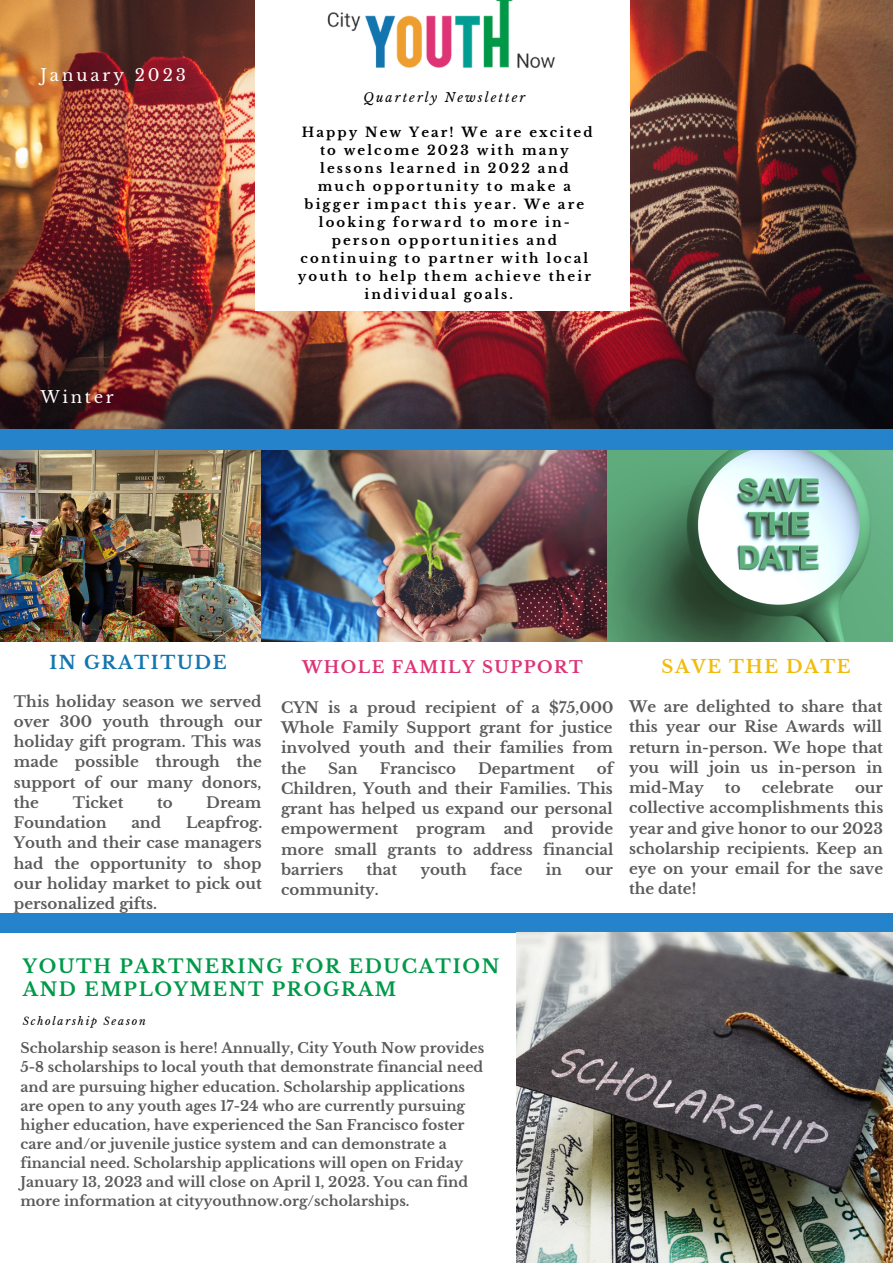
<style>
.page{position:relative;width:893px;height:1264px;background:#fff}
.page>*{position:absolute;margin:0;border:0;box-sizing:border-box;transform-origin:0 0}
.t1{font:700 18.75px/23.1px "Libre Baskerville";letter-spacing:.09em;color:#009949}
.t2{font:700 18.15px "Libre Baskerville";letter-spacing:.09em;color:#1376af}
.t3{font:700 18px "Libre Baskerville";letter-spacing:.09em;color:#f1bc0e}
.t4{font:700 16.5px "Libre Baskerville";letter-spacing:.09em;color:#de3375}
.t5{font:16.5px "Libre Baskerville";letter-spacing:.18em;color:#fff}
.t6{font:700 15px/20.2px "Libre Baskerville";color:#000;text-align:justify}
.t7{font:700 13.95px/19px "Libre Baskerville";color:#000}
.t8{font:700 13.2px "Libre Baskerville";letter-spacing:.16em;color:#000}
.t9{font:italic 12.6px "Libre Baskerville";letter-spacing:.16em;color:#000}
.t10{font:italic 10.65px "Libre Baskerville";letter-spacing:.16em;color:#000}
</style>
<div class="page">
<img style="left:0;top:0;width:892px;height:429px">
<div style="left:256px;top:0;width:373px;height:310px;background:#fff"></div>
<div style="left:0;top:913px;width:892px;height:19px;background:#2583cb"></div>
<img style="left:0;top:449px;width:892px;height:192px">
<img style="left:516px;top:932px;width:376px;height:330px">
<img style="left:327px;top:0;width:228px;height:68px">
<div style="left:0;top:430px;width:892px;height:19px;background:#2583cb"></div>
<p class="t5" style="left:40px;top:65px;width:147px">January 2023</p>
<p class="t5" style="left:40px;top:387px;width:75px">Winter</p>
<p class="t9" style="left:363px;top:90px;width:163px">Quarterly Newsletter</p>
<p class="t8" style="left:302px;top:124px;width:292px">Happy New Year! We are excited</p>
<p class="t8" style="left:320px;top:142px;width:250px">to welcome 2023 with many</p>
<p class="t8" style="left:320px;top:160px;width:250px">lessons learned in 2022 and</p>
<p class="t8" style="left:318px;top:178px;width:255px">much opportunity to make a</p>
<p class="t8" style="left:304px;top:196px;width:281px">bigger impact this year. We are</p>
<p class="t8" style="left:319px;top:214px;width:252px">looking forward to more in-</p>
<p class="t8" style="left:331px;top:232px;width:227px">person opportunities and</p>
<p class="t8" style="left:300px;top:250px;width:289px">continuing to partner with local</p>
<p class="t8" style="left:298px;top:268px;width:294px">youth to help them achieve their</p>
<p class="t8" style="left:364px;top:287px;width:150px">individual goals.</p>
<p class="t2" style="left:49px;top:651px;width:179px">IN GRATITUDE</p>
<p class="t6" style="left:14px;top:691px;width:250px">This holiday season we served over 300 youth through our holiday gift program. This was made possible through the support of our many donors, the</p>
<p class="t6" style="left:73px;top:792px;width:52px">Ticket</p>
<p class="t6" style="left:157px;top:792px;width:17px">to</p>
<p class="t6" style="left:206px;top:792px;width:57px">Dream</p>
<p class="t6" style="left:14px;top:812px;width:94px">Foundation</p>
<p class="t6" style="left:131px;top:812px;width:31px">and</p>
<p class="t6" style="left:14px;top:812px;width:250px;text-indent:172px">Leapfrog.<br>Youth and their case managers had the opportunity to shop our holiday market to pick out personalized gifts.</p>
<p class="t4" style="left:302px;top:657px;width:282px">WHOLE FAMILY SUPPORT</p>
<p class="t6" style="left:281px;top:697px;width:334px">CYN is a proud recipient of a $75,000<br>Whole Family Support grant for justice involved youth and their families from the</p>
<p class="t6" style="left:281px;top:758px;width:334px;text-indent:316px">of Children, Youth and their Families. This grant has helped us expand our personal empowerment program and provide more small grants to address financial barriers</p>
<p class="t6" style="left:328px;top:758px;width:31px">San</p>
<p class="t6" style="left:379px;top:758px;width:78px">Francisco</p>
<p class="t6" style="left:478px;top:758px;width:98px">Department</p>
<p class="t6" style="left:366px;top:859px;width:32px">that</p>
<p class="t6" style="left:420px;top:859px;width:48px">youth</p>
<p class="t6" style="left:490px;top:859px;width:34px">face</p>
<p class="t6" style="left:545px;top:859px;width:18px">in</p>
<p class="t6" style="left:585px;top:859px;width:29px">our</p>
<p class="t6" style="left:281px;top:879px;width:99px">community.</p>
<p class="t3" style="left:661px;top:655px;width:190px">SAVE THE DATE</p>
<p class="t6" style="left:629px;top:696px;width:255px">We are delighted to share that this year our Rise Awards will return in-person. We hope that you will join us in-person in mid-May</p>
<p class="t6" style="left:724px;top:777px;width:17px">to</p>
<p class="t6" style="left:761px;top:777px;width:73px">celebrate</p>
<p class="t6" style="left:629px;top:777px;width:256px;text-indent:226px">our collective accomplishments this year and give honor to our 2023 scholarship recipients. Keep an eye on your email for the save the date!</p>
<p class="t1" style="left:23px;top:954px;width:478px">YOUTH PARTNERING FOR EDUCATION<br>AND EMPLOYMENT PROGRAM</p>
<p class="t10" style="left:23px;top:1014px;width:124px">Scholarship Season</p>
<p class="t7" style="left:20px;top:1038px;width:465px">Scholarship season is here! Annually, City Youth Now provides 5-8 scholarships to local youth that demonstrate financial need and are pursuing higher education. Scholarship applications are open to any youth ages 17-24 who are currently pursuing higher education, have experienced the San Francisco foster care and/or juvenile justice system and can demonstrate a financial need. Scholarship applications will open on Friday January 13, 2023 and will close on April 1, 2023. You can find more information at cityyouthnow.org/scholarships.</p>
</div>
